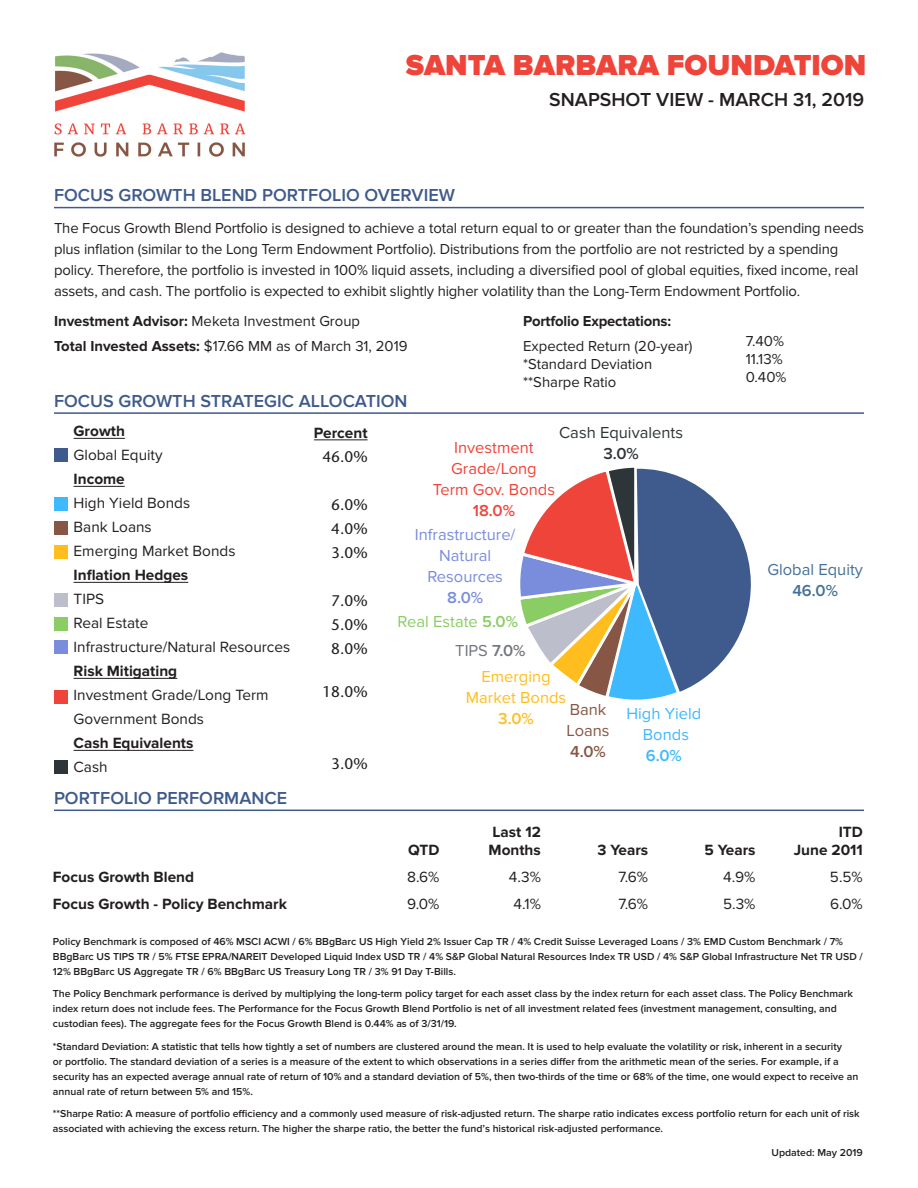
<style>
.page{position:relative;width:918px;height:1188px;background:#fff}
.page>*{position:absolute;margin:0;border:0;box-sizing:border-box;transform-origin:0 0}
.t1{font:900 30px "Proxima Nova";color:#ef443a}
.t2{font:600 19.5px "Proxima Nova";color:#231f20}
.t3{font:600 18px "Proxima Nova";color:#3f5a8c}
.t4{font:16.5px/21px "Proxima Nova";color:#ef443a;text-align:center}
.t5{font:16.5px "Proxima Nova";color:#7a8ddd}
.t6{font:16.5px "Proxima Nova";color:#ffbe1d}
.t7{font:16.5px "Proxima Nova";color:#2e3538}
.t8{font:16.5px "Proxima Nova";color:#3eb9fd}
.t9{font:16.5px "Proxima Nova";color:#8acd64}
.t10{font:16.5px "Proxima Nova";color:#447199}
.t11{font:16.5px "Proxima Nova";color:#875645}
.t12{font:16.5px "Proxima Nova";color:#73757f}
.t13{font:600 16.5px "Proxima Nova";color:#447199}
.t14{font:600 16.5px "Proxima Nova";color:#3eb9fd}
.t15{font:600 16.5px "Proxima Nova";color:#875645}
.t16{font:600 16.5px "Proxima Nova";color:#ffbe1d}
.t17{font:600 16.5px "Proxima Nova";color:#7a8ddd}
.t18{font:600 16.5px "Proxima Nova";color:#2e3538}
.t19{font:15.3px "Proxima Nova";color:#231f20}
.t20{font:700 15.3px/18px "Proxima Nova";color:#231f20}
.t21{font:500 15.3px "Stone Sans Std";color:#231f20}
.t22{font:15px/21px "Proxima Nova";letter-spacing:-.01em;color:#231f20}
.t23{font:700 15px "Proxima Nova";letter-spacing:-.01em;color:#231f20}
.t24{font:600 10.5px/15px "Proxima Nova";color:#231f20}
.s1{font-weight:700}
.s2{font-weight:600}
</style>
<div class="page">
<img style="left:54px;top:52px;width:192px;height:105px">
<hr style="left:54px;top:207px;width:810px;height:1px;background:#3f5a8c">
<hr style="left:54px;top:412px;width:810px;height:2px;background:#3f5a8c">
<hr style="left:54px;top:810px;width:810px;height:1px;background:#3f5a8c">
<hr style="left:74px;top:438px;width:51px;height:1px;background:#231f20">
<hr style="left:74px;top:486px;width:51px;height:1px;background:#231f20">
<hr style="left:74px;top:582px;width:114px;height:1px;background:#231f20">
<hr style="left:74px;top:678px;width:103px;height:1px;background:#231f20">
<hr style="left:74px;top:750px;width:119px;height:1px;background:#231f20">
<hr style="left:314px;top:440px;width:54px;height:1px;background:#231f20">
<svg style="left:520px;top:467px;width:231px;height:233px"></svg>
<div style="left:54px;top:641px;width:13px;height:13px;background:#7a8ddd"></div>
<div style="left:54px;top:690px;width:13px;height:13px;background:#ef443a"></div>
<div style="left:54px;top:593px;width:13px;height:13px;background:#bcbecc"></div>
<div style="left:54px;top:545px;width:13px;height:13px;background:#ffbe1d"></div>
<div style="left:54px;top:521px;width:13px;height:13px;background:#875645"></div>
<div style="left:54px;top:617px;width:13px;height:13px;background:#8acd64"></div>
<div style="left:54px;top:449px;width:13px;height:13px;background:#3f5a8c"></div>
<div style="left:54px;top:497px;width:13px;height:13px;background:#3eb9fd"></div>
<div style="left:54px;top:761px;width:13px;height:13px;background:#2e3538"></div>
<p class="t1" style="left:406px;top:48px;width:462px">SANTA BARBARA FOUNDATION</p>
<p class="t2" style="left:549px;top:89px;width:317px">SNAPSHOT VIEW - MARCH 31, 2019</p>
<p class="t3" style="left:54px;top:185px;width:402px">FOCUS GROWTH BLEND PORTFOLIO OVERVIEW</p>
<p class="t22" style="left:54px;top:218px;width:812px">The Focus Growth Blend Portfolio is designed to achieve a total return equal to or greater than the foundation’s spending needs plus inflation (similar to the Long Term Endowment Portfolio). Distributions from the portfolio are not restricted by a spending policy. Therefore, the portfolio is invested in 100% liquid assets, including a diversified pool of global equities, fixed income, real assets, and cash. The portfolio is expected to exhibit slightly higher volatility than the Long-Term Endowment Portfolio.</p>
<p class="t22" style="left:54px;top:311px;width:308px"><span class="s1">Investment Advisor:</span> Meketa Investment Group</p>
<p class="t22" style="left:54px;top:336px;width:355px"><span class="s1">Total Invested Assets:</span> $17.66 MM as of March 31, 2019</p>
<p class="t23" style="left:523px;top:313px;width:150px">Portfolio Expectations:</p>
<p class="t22" style="left:523px;top:336px;width:171px">Expected Return (20-year)</p>
<p class="t22" style="left:523px;top:354px;width:131px">*Standard Deviation</p>
<p class="t22" style="left:523px;top:372px;width:95px">**Sharpe Ratio</p>
<p class="t22" style="left:746px;top:331px;width:40px">7.40%</p>
<p class="t22" style="left:746px;top:349px;width:38px">11.13%</p>
<p class="t22" style="left:746px;top:367px;width:42px">0.40%</p>
<p class="t3" style="left:54px;top:390px;width:355px">FOCUS GROWTH STRATEGIC ALLOCATION</p>
<p class="t20" style="left:74px;top:423px;width:53px">Growth</p>
<p class="t19" style="left:74px;top:446px;width:91px">Global Equity</p>
<p class="t20" style="left:74px;top:471px;width:53px">Income</p>
<p class="t19" style="left:74px;top:494px;width:118px">High Yield Bonds</p>
<p class="t19" style="left:74px;top:518px;width:80px">Bank Loans</p>
<p class="t19" style="left:74px;top:542px;width:163px">Emerging Market Bonds</p>
<p class="t20" style="left:74px;top:567px;width:116px">Inflation Hedges</p>
<p class="t19" style="left:74px;top:590px;width:32px">TIPS</p>
<p class="t19" style="left:74px;top:614px;width:76px">Real Estate</p>
<p class="t19" style="left:74px;top:638px;width:218px">Infrastructure/Natural Resources</p>
<p class="t20" style="left:74px;top:663px;width:105px">Risk Mitigating</p>
<p class="t19" style="left:74px;top:686px;width:196px">Investment Grade/Long Term</p>
<p class="t19" style="left:74px;top:710px;width:132px">Government Bonds</p>
<p class="t20" style="left:74px;top:735px;width:121px">Cash Equivalents</p>
<p class="t19" style="left:74px;top:758px;width:36px">Cash</p>
<p class="t3" style="left:54px;top:787px;width:235px">PORTFOLIO PERFORMANCE</p>
<p class="t20" style="left:314px;top:424px;width:55px">Percent</p>
<p class="t21" style="left:322px;top:447px;width:47px">46.0%</p>
<p class="t21" style="left:331px;top:495px;width:38px">6.0%</p>
<p class="t21" style="left:331px;top:519px;width:38px">4.0%</p>
<p class="t21" style="left:331px;top:543px;width:38px">3.0%</p>
<p class="t21" style="left:331px;top:591px;width:38px">7.0%</p>
<p class="t21" style="left:331px;top:615px;width:38px">5.0%</p>
<p class="t21" style="left:331px;top:639px;width:38px">8.0%</p>
<p class="t21" style="left:322px;top:683px;width:47px">18.0%</p>
<p class="t21" style="left:331px;top:755px;width:38px">3.0%</p>
<p class="t20" style="left:53px;top:868px;width:143px">Focus Growth Blend</p>
<p class="t20" style="left:53px;top:895px;width:236px">Focus Growth - Policy Benchmark</p>
<p class="t7" style="left:559px;top:423px;width:125px">Cash Equivalents</p>
<p class="t18" style="left:603px;top:444px;width:37px">3.0%</p>
<p class="t4" style="left:454px;top:437px;width:81px">Investment</p>
<p class="t4" style="left:451px;top:458px;width:87px">Grade/Long</p>
<p class="t4" style="left:433px;top:479px;width:124px">Term Gov. Bonds<br><span class="s2">18.0%</span></p>
<p class="t5" style="left:415px;top:525px;width:102px">Infrastructure/</p>
<p class="t5" style="left:439px;top:546px;width:54px">Natural</p>
<p class="t5" style="left:427px;top:567px;width:77px">Resources</p>
<p class="t17" style="left:447px;top:588px;width:37px">8.0%</p>
<p class="t9" style="left:398px;top:612px;width:122px">Real Estate <span class="s2">5.0%</span></p>
<p class="t12" style="left:455px;top:641px;width:72px">TIPS <span class="s2">7.0%</span></p>
<p class="t6" style="left:481px;top:667px;width:71px">Emerging</p>
<p class="t6" style="left:466px;top:688px;width:102px">Market Bonds</p>
<p class="t16" style="left:498px;top:709px;width:37px">3.0%</p>
<p class="t11" style="left:570px;top:700px;width:38px">Bank</p>
<p class="t11" style="left:567px;top:721px;width:44px">Loans</p>
<p class="t15" style="left:570px;top:742px;width:37px">4.0%</p>
<p class="t8" style="left:626px;top:704px;width:76px">High Yield</p>
<p class="t8" style="left:643px;top:725px;width:48px">Bonds</p>
<p class="t14" style="left:646px;top:746px;width:38px">6.0%</p>
<p class="t20" style="left:408px;top:841px;width:33px">QTD</p>
<p class="t19" style="left:407px;top:868px;width:34px">8.6%</p>
<p class="t19" style="left:407px;top:895px;width:34px">9.0%</p>
<p class="t20" style="left:489px;top:823px;width:54px">Last 12<br>Months</p>
<p class="t19" style="left:509px;top:868px;width:33px">4.3%</p>
<p class="t19" style="left:514px;top:895px;width:29px">4.1%</p>
<p class="t20" style="left:598px;top:841px;width:52px">3 Years</p>
<p class="t19" style="left:618px;top:868px;width:31px">7.6%</p>
<p class="t19" style="left:618px;top:895px;width:31px">7.6%</p>
<p class="t20" style="left:705px;top:841px;width:53px">5 Years</p>
<p class="t19" style="left:723px;top:868px;width:34px">4.9%</p>
<p class="t19" style="left:723px;top:895px;width:34px">5.3%</p>
<p class="t10" style="left:767px;top:560px;width:97px">Global Equity</p>
<p class="t13" style="left:792px;top:581px;width:47px">46.0%</p>
<p class="t20" style="left:839px;top:823px;width:26px">ITD</p>
<p class="t20" style="left:794px;top:841px;width:71px">June 2011</p>
<p class="t19" style="left:830px;top:868px;width:34px">5.5%</p>
<p class="t19" style="left:830px;top:895px;width:34px">6.0%</p>
<p class="t24" style="left:53px;top:934px;width:811px">Policy Benchmark is composed of 46% MSCI ACWI / 6% BBgBarc US High Yield 2% Issuer Cap TR / 4% Credit Suisse Leveraged Loans / 3% EMD Custom Benchmark / 7%<br>BBgBarc US TIPS TR / 5% FTSE EPRA/NAREIT Developed Liquid Index USD TR / 4% S&amp;P Global Natural Resources Index TR USD / 4% S&amp;P Global Infrastructure Net TR USD /<br>12% BBgBarc US Aggregate TR / 6% BBgBarc US Treasury Long TR / 3% 91 Day T-Bills.</p>
<p class="t24" style="left:53px;top:986px;width:802px">The Policy Benchmark performance is derived by multiplying the long-term policy target for each asset class by the index return for each asset class. The Policy Benchmark index return does not include fees. The Performance for the Focus Growth Blend Portfolio is net of all investment related fees (investment management, consulting, and custodian fees). The aggregate fees for the Focus Growth Blend is 0.44% as of 3/31/19.</p>
<p class="t24" style="left:53px;top:1039px;width:807px">*Standard Deviation: A statistic that tells how tightly a set of numbers are clustered around the mean. It is used to help evaluate the volatility or risk, inherent in a security<br>or portfolio. The standard deviation of a series is a measure of the extent to which observations in a series differ from the arithmetic mean of the series. For example, if a security has an expected average annual rate of return of 10% and a standard deviation of 5%, then two-thirds of the time or 68% of the time, one would expect to receive an annual rate of return between 5% and 15%.</p>
<p class="t24" style="left:53px;top:1106px;width:808px">**Sharpe Ratio: A measure of portfolio efficiency and a commonly used measure of risk-adjusted return. The sharpe ratio indicates excess portfolio return for each unit of risk associated with achieving the excess return. The higher the sharpe ratio, the better the fund’s historical risk-adjusted performance.</p>
<p class="t24" style="left:772px;top:1145px;width:93px">Updated: May 2019</p>
</div>
